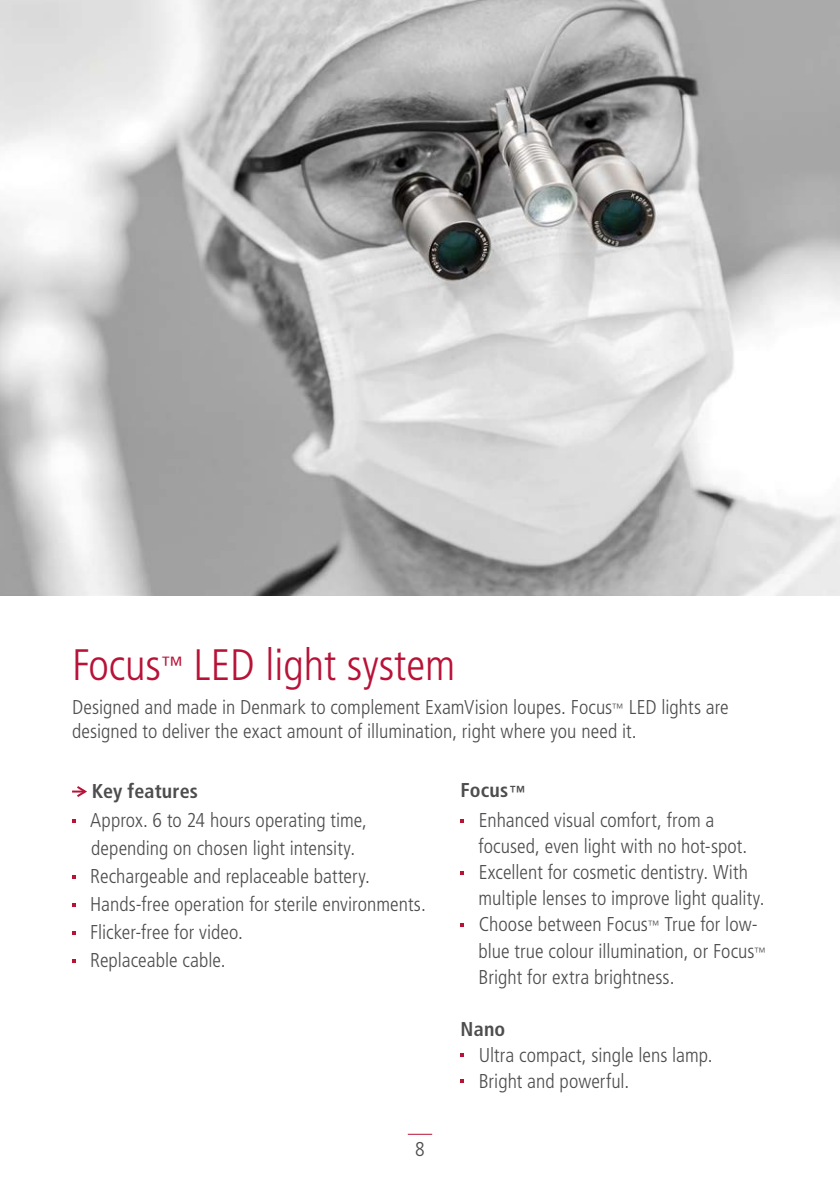
<style>
.page{position:relative;width:840px;height:1191px;background:#fff}
.page>*{position:absolute;margin:0;border:0;box-sizing:border-box;transform-origin:0 0}
.t1{font:300 condensed 44px "Frutiger";color:#b81237}
.t2{font:300 condensed 20px/26px "Frutiger";color:#4d4d4f}
.t3{font:700 condensed 20px "Frutiger";letter-spacing:.01em;color:#4d4d4f}
.s1{font-size:12px}
.s2{font-weight:700}
.s3{font-weight:700;font-size:16px}
</style>
<div class="page">
<svg style="left:407px;top:1134px;width:25px;height:1px"></svg>
<svg style="left:72px;top:819px;width:4px;height:3px"></svg>
<svg style="left:72px;top:875px;width:4px;height:3px"></svg>
<svg style="left:72px;top:903px;width:4px;height:3px"></svg>
<svg style="left:72px;top:931px;width:4px;height:3px"></svg>
<svg style="left:72px;top:959px;width:4px;height:3px"></svg>
<svg style="left:460px;top:819px;width:4px;height:3px"></svg>
<svg style="left:460px;top:871px;width:4px;height:3px"></svg>
<svg style="left:460px;top:923px;width:4px;height:3px"></svg>
<svg style="left:460px;top:1053px;width:4px;height:3px"></svg>
<svg style="left:460px;top:1079px;width:4px;height:3px"></svg>
<img style="left:0;top:0;width:839px;height:595px">
<svg style="left:72px;top:786px;width:15px;height:11px"></svg>
<h1 class="t1" style="left:72px;top:639px;width:384px">Focus<sup>™</sup> LED light system</h1>
<p class="t2" style="left:72px;top:695px;width:658px;line-height:24px">Designed and made in Denmark to complement ExamVision loupes. Focus<span class="s1">™</span> LED lights are designed to deliver the exact amount of illumination, right where you need it.</p>
<p class="t3" style="left:92px;top:779px;width:108px">Key features</p>
<p class="t2" style="left:90px;top:806px;width:337px;line-height:28px">Approx. 6 to 24 hours operating time, depending on chosen light intensity.<br>Rechargeable and replaceable battery.<br>Hands-free operation for sterile environments.<br>Flicker-free for video.<br>Replaceable cable.</p>
<p class="t2" style="left:415px;top:1136px;width:11px">8</p>
<p class="t2" style="left:478px;top:776px;width:237px;line-height:30px;text-indent:-18px"><span class="s2">Focus</span><span class="s3">™<br></span>Enhanced visual comfort, from a</p>
<p class="t2" style="left:478px;top:834px;width:289px">focused, even light with no hot-spot.<br>Excellent for cosmetic dentistry. With multiple lenses to improve light quality.<br>Choose between Focus<span class="s1">™</span> True for low&shy;blue true colour illumination, or Focus<span class="s1">™ </span>Bright for extra brightness.</p>
<p class="t3" style="left:460px;top:1016px;width:46px">Nano</p>
<p class="t2" style="left:478px;top:1042px;width:235px">Ultra compact, single lens lamp.<br>Bright and powerful.</p>
</div>
